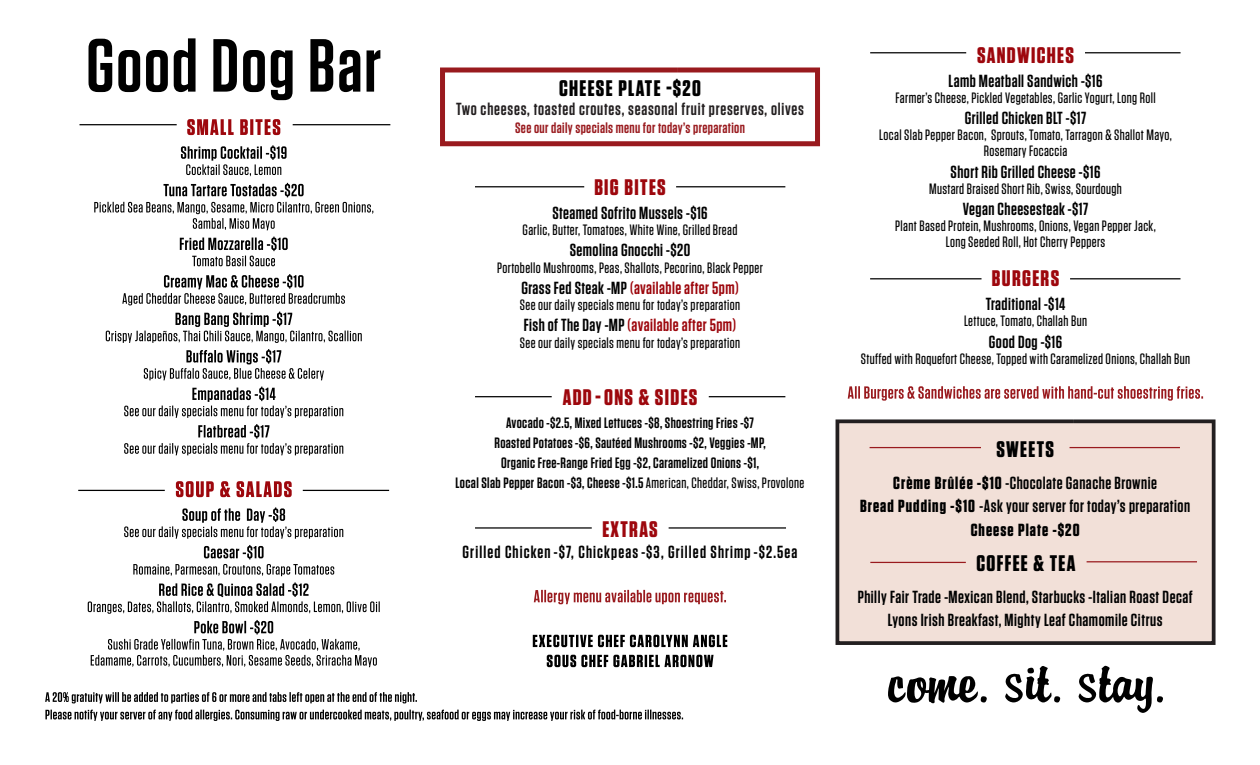
<style>
.page{position:relative;width:1260px;height:765px;background:#fff}
.page>*{position:absolute;margin:0;border:0;box-sizing:border-box;transform-origin:0 0}
.SUbHead3{font:700 22.5px "Tungsten";letter-spacing:.06em;color:#9d070d}
.Space{font:700 22.5px "Tungsten";letter-spacing:.06em;color:#000}
.SUbHead3-2{font:600 17.5px/22.5px "Tungsten";letter-spacing:.025em;color:#000;text-align:center}
.SUbHead3-3{font:600 17.5px "Tungsten";letter-spacing:.025em;color:#9d070d}
.t1{font:600 17.5px "Tungsten";letter-spacing:.045em;color:#231f20}
.SUbHead3-4{font:600 17.5px "Tungsten";letter-spacing:.065em;color:#000}
.Space-2{font:600 17.5px "Tungsten";letter-spacing:.03em;color:#000}
.t2{font:700 17.5px "Tungsten";letter-spacing:.06em;color:#000}
.Description{font:500 15px/16px "Tungsten";letter-spacing:.025em;color:#000;text-align:center}
.SUbHead{font:600 15px/20px "Tungsten";letter-spacing:.025em;color:#000;text-align:center}
.Description-2{font:600 15px "Tungsten";letter-spacing:.025em;color:#991a1e}
.s1{color:#000}
.s2{font-weight:500}
.s3{font-weight:700}
</style>
<div class="page">
<hr style="left:475px;top:396px;width:77px;height:1px;background:#000">
<hr style="left:709px;top:396px;width:76px;height:1px;background:#000">
<hr style="left:475px;top:527px;width:117px;height:2px;background:#000">
<hr style="left:669px;top:527px;width:117px;height:2px;background:#000">
<svg style="left:124px;top:424px;width:219px;height:31px"></svg>
<svg style="left:124px;top:387px;width:219px;height:31px"></svg>
<svg style="left:144px;top:349px;width:180px;height:31px"></svg>
<svg style="left:106px;top:312px;width:256px;height:31px"></svg>
<svg style="left:122px;top:274px;width:223px;height:31px"></svg>
<svg style="left:180px;top:237px;width:108px;height:29px"></svg>
<svg style="left:94px;top:183px;width:279px;height:47px"></svg>
<svg style="left:181px;top:145px;width:106px;height:31px"></svg>
<svg style="left:187px;top:119px;width:93px;height:16px"></svg>
<hr style="left:79px;top:124px;width:98px;height:1px;background:#000">
<hr style="left:293px;top:124px;width:97px;height:1px;background:#000">
<hr style="left:475px;top:186px;width:109px;height:1px;background:#000">
<hr style="left:676px;top:186px;width:109px;height:1px;background:#000">
<svg style="left:89px;top:38px;width:291px;height:62px"></svg>
<svg style="left:45px;top:710px;width:638px;height:11px"></svg>
<svg style="left:45px;top:692px;width:372px;height:11px"></svg>
<svg style="left:1005px;top:666px;width:56px;height:37px"></svg>
<svg style="left:888px;top:676px;width:99px;height:27px"></svg>
<svg style="left:1078px;top:665px;width:85px;height:48px"></svg>
<svg style="left:547px;top:655px;width:167px;height:12px"></svg>
<svg style="left:533px;top:635px;width:194px;height:12px"></svg>
<hr style="left:870px;top:278px;width:112px;height:1px;background:#000">
<hr style="left:1070px;top:278px;width:111px;height:1px;background:#000">
<hr style="left:870px;top:52px;width:96px;height:1px;background:#000">
<hr style="left:1085px;top:52px;width:96px;height:1px;background:#000">
<svg style="left:91px;top:620px;width:286px;height:47px"></svg>
<svg style="left:88px;top:582px;width:292px;height:32px"></svg>
<svg style="left:133px;top:545px;width:201px;height:31px"></svg>
<svg style="left:124px;top:507px;width:219px;height:32px"></svg>
<svg style="left:176px;top:481px;width:116px;height:16px"></svg>
<hr style="left:78px;top:490px;width:87px;height:1px;background:#000">
<hr style="left:303px;top:490px;width:86px;height:1px;background:#000">
<svg style="left:534px;top:590px;width:192px;height:14px"></svg>
<svg style="left:848px;top:386px;width:355px;height:15px"></svg>
<svg style="left:440px;top:67px;width:380px;height:80px"></svg>
<div style="left:553px;top:78px;width:154px;height:19px;background:#fff"></div>
<svg style="left:835px;top:419px;width:381px;height:226px"></svg>
<hr style="left:870px;top:447px;width:111px;height:1px;background:#991a1e">
<hr style="left:1070px;top:447px;width:110px;height:1px;background:#991a1e">
<hr style="left:870px;top:562px;width:96px;height:1px;background:#991a1e">
<hr style="left:1087px;top:561px;width:110px;height:1px;background:#991a1e">
<p class="Space" style="left:559px;top:76px;width:144px">CHEESE PLATE -$20</p>
<p class="t1" style="left:456px;top:100px;width:349px">Two cheeses, toasted croutes, seasonal fruit preserves, olives</p>
<p class="Description-2" style="left:515px;top:120px;width:231px">See our daily specials menu for today’s preparation</p>
<p class="SUbHead3" style="left:594px;top:175px;width:73px">BIG BITES</p>
<p class="SUbHead3-2" style="left:552px;top:202px;width:157px">Steamed Sofrito Mussels -$16</p>
<p class="Description" style="left:523px;top:222px;width:216px">Garlic, Butter, Tomatoes, White Wine, Grilled Bread</p>
<p class="SUbHead3-2" style="left:570px;top:239px;width:122px">Semolina Gnocchi -$20</p>
<p class="Description" style="left:497px;top:260px;width:267px">Portobello Mushrooms, Peas, Shallots, Pecorino, Black Pepper</p>
<p class="SUbHead3-3" style="left:521px;top:278px;width:219px"><span class="s1">Grass Fed Steak -MP</span> (available after 5pm)</p>
<p class="Description" style="left:520px;top:297px;width:222px">See our daily specials menu for today’s preparation</p>
<p class="SUbHead3-3" style="left:524px;top:316px;width:214px"><span class="s1">Fish of The Day -MP</span> (available after 5pm)</p>
<p class="Description" style="left:520px;top:335px;width:222px">See our daily specials menu for today’s preparation</p>
<p class="SUbHead3" style="left:563px;top:385px;width:136px">ADD - ONS &amp; SIDES</p>
<p class="SUbHead" style="left:494px;top:413px;width:273px">Avocado -$2.5, Mixed Lettuces -$8, Shoestring Fries -$7<br>Roasted Potatoes -$6, Sautéed Mushrooms -$2, Veggies -MP,</p>
<p class="SUbHead" style="left:456px;top:453px;width:350px">Organic Free-Range Fried Egg -$2, Caramelized Onions -$1,<br>Local Slab Pepper Bacon -$3, Cheese -$1.5 <span class="s2">American, Cheddar, Swiss, Provolone</span></p>
<p class="SUbHead3" style="left:602px;top:517px;width:57px">EXTRAS</p>
<p class="SUbHead3-4" style="left:463px;top:542px;width:336px">Grilled Chicken -$7, Chickpeas -$3, Grilled Shrimp -$2.5ea</p>
<p class="SUbHead3" style="left:977px;top:43px;width:98px">SANDWICHES</p>
<p class="SUbHead3-2" style="left:949px;top:70px;width:155px">Lamb Meatball Sandwich -$16</p>
<p class="Description" style="left:895px;top:90px;width:262px">Farmer’s Cheese, Pickled Vegetables, Garlic Yogurt, Long Roll</p>
<p class="SUbHead3-2" style="left:965px;top:107px;width:123px">Grilled Chicken BLT -$17</p>
<p class="Description" style="left:879px;top:127px;width:294px">Local Slab Pepper Bacon, Sprouts, Tomato, Tarragon &amp; Shallot Mayo,<br>Rosemary Focaccia</p>
<p class="SUbHead3-2" style="left:951px;top:161px;width:151px">Short Rib Grilled Cheese -$16</p>
<p class="Description" style="left:929px;top:181px;width:194px">Mustard Braised Short Rib, Swiss, Sourdough</p>
<p class="SUbHead3-2" style="left:963px;top:198px;width:127px">Vegan Cheesesteak -$17</p>
<p class="Description" style="left:895px;top:218px;width:262px">Plant Based Protein, Mushrooms, Onions, Vegan Pepper Jack,<br>Long Seeded Roll, Hot Cherry Peppers</p>
<p class="SUbHead3" style="left:992px;top:266px;width:69px">BURGERS</p>
<p class="SUbHead3-2" style="left:986px;top:293px;width:81px">Traditional -$14</p>
<p class="Description" style="left:964px;top:313px;width:125px">Lettuce, Tomato, Challah Bun</p>
<p class="SUbHead3-2" style="left:989px;top:331px;width:75px">Good Dog -$16</p>
<p class="Description" style="left:861px;top:351px;width:331px">Stuffed with Roquefort Cheese, Topped with Caramelized Onions, Challah Bun</p>
<p class="Space" style="left:996px;top:437px;width:59px">SWEETS</p>
<p class="Space-2" style="left:893px;top:473px;width:265px"><span class="s3">Crème Brûlée -$10</span> -Chocolate Ganache Brownie</p>
<p class="SUbHead3-2" style="left:860px;top:495px;width:332px"><span class="s3">Bread Pudding -$10</span> -Ask your server for today’s preparation</p>
<p class="t2" style="left:971px;top:520px;width:110px">Cheese Plate -$20</p>
<p class="Space" style="left:976px;top:552px;width:101px">COFFEE &amp; TEA</p>
<p class="SUbHead3-2" style="left:858px;top:586px;width:336px">Philly Fair Trade -Mexican Blend, Starbucks -Italian Roast Decaf<br>Lyons Irish Breakfast, Mighty Leaf Chamomile Citrus</p>
</div>
